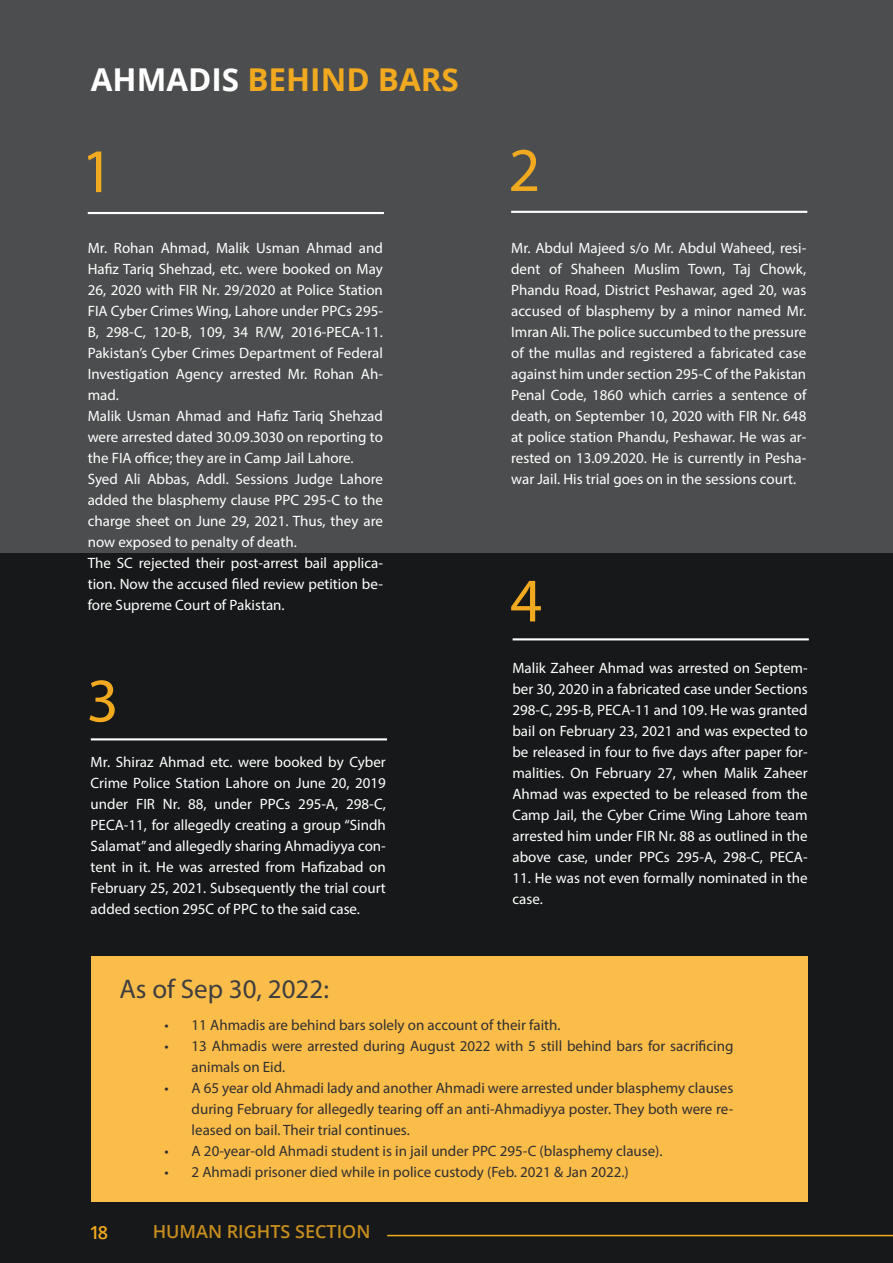
<style>
.page{position:relative;width:893px;height:1263px;background:#4c4d4e}
.page>*{position:absolute;margin:0;border:0;box-sizing:border-box;transform-origin:0 0}
.t1{font:62.4px "Myriad Pro";color:#f1a920}
.t2{font:700 31.5px "Open Sans";color:#f1a920}
.t3{font:27px "Myriad Pro";color:#3e3e3f}
.t4{font:600 18px "Open Sans";color:#f1a920}
.t5{font:15px/21px "Myriad Pro";color:#fff;text-align:justify}
.t6{font:15px/21px "Myriad Pro";color:#312f30}
.s1{color:#fff}
</style>
<div class="page">
<div style="left:0;top:554px;width:893px;height:709px;background:#171819"></div>
<hr style="left:88px;top:212px;width:296px;height:2px;background:#fff">
<hr style="left:511px;top:211px;width:296px;height:2px;background:#fff">
<hr style="left:513px;top:638px;width:296px;height:2px;background:#fff">
<hr style="left:91px;top:738px;width:296px;height:2px;background:#fff">
<div style="left:91px;top:956px;width:717px;height:245px;background:#fabd4a"></div>
<hr style="left:387px;top:1235px;width:506px;height:1px;background:#f1a920">
<h2 class="t2" style="left:91px;top:57px;width:370px"><span class="s1">AHMADIS</span> BEHIND BARS</h2>
<h1 class="t1" style="left:81px;top:133px;width:34px">1</h1>
<h1 class="t1" style="left:508px;top:132px;width:34px">2</h1>
<p class="t5" style="left:88px;top:237px;width:297px;text-align:left">Mr. Rohan Ahmad, Malik Usman Ahmad and Hafiz Tariq Shehzad, etc. were booked on May 26, 2020 with FIR Nr. 29/2020 at Police Station FIA Cyber Crimes Wing, Lahore under PPCs 295- B, 298-C, 120-B, 109, 34 R/W, 2016-PECA-11.<br>Pakistan’s Cyber Crimes Department of Federal Investigation Agency arrested Mr. Rohan Ah&shy;mad.<br>Malik Usman Ahmad and Hafiz Tariq Shehzad were arrested dated 30.09.3030 on reporting to the FIA office; they are in Camp Jail Lahore.<br>Syed Ali Abbas, Addl. Sessions Judge Lahore added the blasphemy clause PPC 295-C to the charge sheet on June 29, 2021. Thus, they are now exposed to penalty of death.<br>The SC rejected their post-arrest bail applica&shy;tion. Now the accused filed review petition be&shy;fore Supreme Court of Pakistan.</p>
<p class="t5" style="left:511px;top:237px;width:297px">Mr. Abdul Majeed s/o Mr. Abdul Waheed, resi&shy;dent of Shaheen Muslim Town, Taj Chowk, Phandu Road, District Peshawar, aged 20, was accused of blasphemy by a minor named Mr.<br>Imran Ali. The police succumbed to the pressure of the mullas and registered a fabricated case against him under section 295-C of the Pakistan Penal Code, 1860 which carries a sentence of death, on September 10, 2020 with FIR Nr. 648 at police station Phandu, Peshawar. He was ar&shy;rested on 13.09.2020. He is currently in Pesha&shy;war Jail. His trial goes on in the sessions court.</p>
<h1 class="t1" style="left:510px;top:562px;width:34px">4</h1>
<h1 class="t1" style="left:87px;top:662px;width:34px">3</h1>
<p class="t5" style="left:91px;top:752px;width:297px">Mr. Shiraz Ahmad etc. were booked by Cyber Crime Police Station Lahore on June 20, 2019 under FIR Nr. 88, under PPCs 295-A, 298-C, PECA-11, for allegedly creating a group “Sindh Salamat” and allegedly sharing Ahmadiyya con&shy;tent in it. He was arrested from Hafizabad on February 25, 2021. Subsequently the trial court added section 295C of PPC to the said case.</p>
<p class="t5" style="left:512px;top:657px;width:297px">Malik Zaheer Ahmad was arrested on Septem&shy;ber 30, 2020 in a fabricated case under Sections 298-C, 295-B, PECA-11 and 109. He was granted bail on February 23, 2021 and was expected to be released in four to five days after paper for&shy;malities. On February 27, when Malik Zaheer Ahmad was expected to be released from the Camp Jail, the Cyber Crime Wing Lahore team arrested him under FIR Nr. 88 as outlined in the above case, under PPCs 295-A, 298-C, PECA-</p>
<p class="t5" style="left:512px;top:867px;width:297px">11. He was not even formally nominated in the case.</p>
<h3 class="t3" style="left:120px;top:973px;width:211px">As of Sep 30, 2022:</h3>
<p class="t6" style="left:165px;top:1014px;width:398px">• 11 Ahmadis are behind bars solely on account of their faith.</p>
<p class="t6" style="left:192px;top:1035px;width:543px;text-indent:-27px">• 13 Ahmadis were arrested during August 2022 with 5 still behind bars for sacrificing animals on Eid.</p>
<p class="t6" style="left:192px;top:1077px;width:543px;text-align:justify;text-indent:-27px">• A 65 year old Ahmadi lady and another Ahmadi were arrested under blasphemy clauses during February for allegedly tearing off an anti-Ahmadiyya poster. They both were re&shy;leased on bail. Their trial continues.</p>
<p class="t6" style="left:165px;top:1140px;width:499px">• A 20-year-old Ahmadi student is in jail under PPC 295-C (blasphemy clause).</p>
<p class="t6" style="left:165px;top:1161px;width:466px">• 2 Ahmadi prisoner died while in police custody (Feb. 2021 &amp; Jan 2022.)</p>
<p class="t4" style="left:89px;top:1220px;width:20px">18</p>
<p class="t4" style="left:153px;top:1219px;width:219px">HUMAN RIGHTS SECTION</p>
</div>
